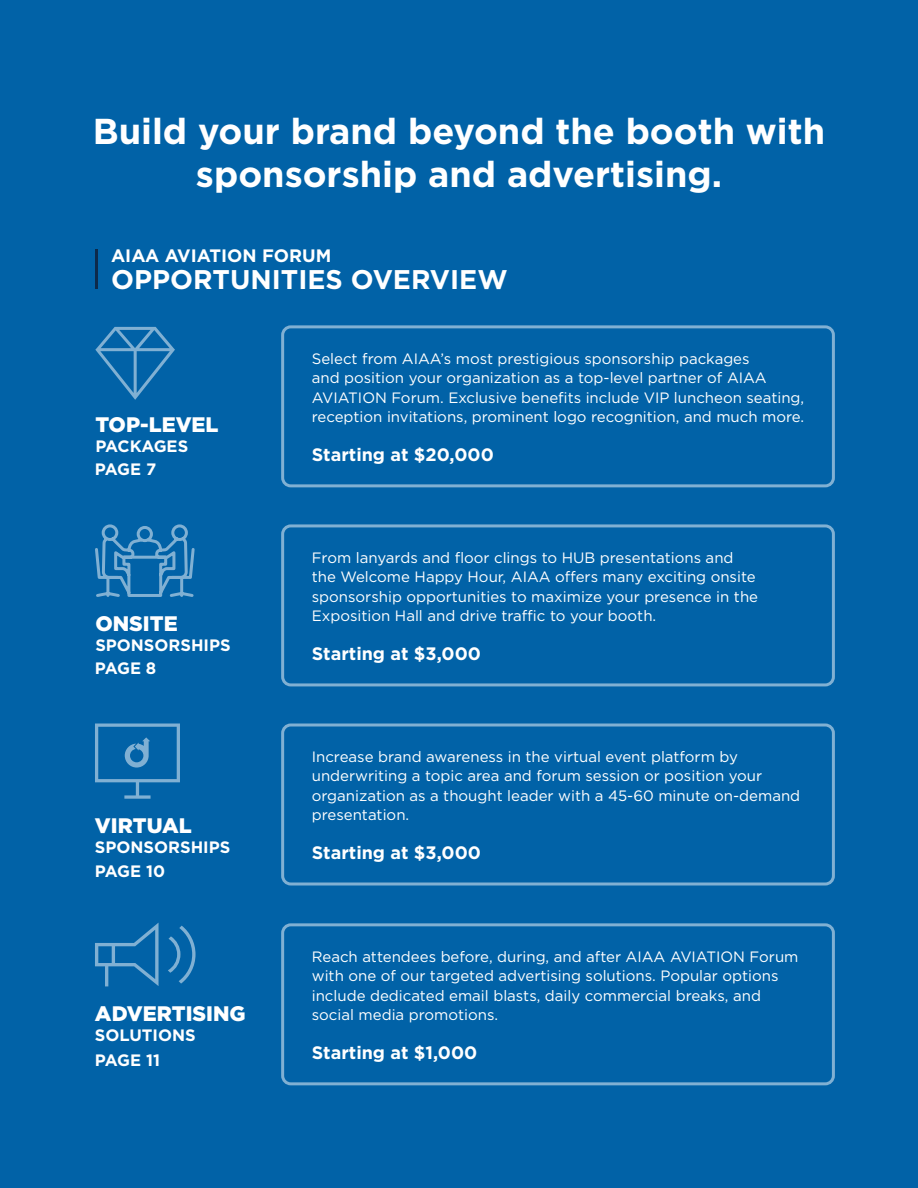
<style>
.page{position:relative;width:918px;height:1188px;background:#0162a7}
.page>*{position:absolute;margin:0;border:0;box-sizing:border-box;transform-origin:0 0}
.t1{font:700 36px/43.2px "Gotham";color:#fff;text-align:center}
.t2{font:700 27px "Gotham";color:#fff}
.t3{font:900 21px "Gotham";color:#fff}
.t4{font:700 18px "Gotham";color:#fff}
.t5{font:700 16.5px/23.7px "Gotham";color:#fff}
.t6{font:700 16.5px/23.7px "Gotham";letter-spacing:-.03em;color:#fff}
.t7{font:15px/19.5px "Gotham";color:#fff}
</style>
<div class="page">
<hr style="left:95px;top:249px;width:2px;height:40px;background:#0d2a4b">
<div style="left:281px;top:325px;width:554px;height:162px;border:3px solid #80b0d3;border-radius:8px"></div>
<div style="left:281px;top:524px;width:554px;height:162px;border:3px solid #80b0d3;border-radius:8px"></div>
<svg style="left:95px;top:524px;width:100px;height:73px"></svg>
<div style="left:281px;top:724px;width:554px;height:162px;border:3px solid #80b0d3;border-radius:8px"></div>
<svg style="left:95px;top:724px;width:85px;height:75px"></svg>
<div style="left:281px;top:923px;width:554px;height:162px;border:3px solid #80b0d3;border-radius:8px"></div>
<svg style="left:95px;top:923px;width:64px;height:63px"></svg>
<svg style="left:168px;top:926px;width:28px;height:58px"></svg>
<svg style="left:95px;top:327px;width:80px;height:73px"></svg>
<h1 class="t1" style="left:93px;top:109px;width:734px">Build your brand beyond the booth with sponsorship and advertising.</h1>
<p class="t4" style="left:111px;top:244px;width:222px">AIAA AVIATION FORUM</p>
<h2 class="t2" style="left:111px;top:262px;width:398px">OPPORTUNITIES OVERVIEW</h2>
<h3 class="t3" style="left:95px;top:412px;width:125px">TOP-LEVEL</h3>
<p class="t6" style="left:95px;top:434px;width:95px">PACKAGES<br>PAGE 7</p>
<h3 class="t3" style="left:95px;top:611px;width:84px">ONSITE</h3>
<p class="t5" style="left:95px;top:633px;width:137px">SPONSORSHIPS<br>PAGE 8</p>
<h3 class="t3" style="left:95px;top:814px;width:98px">VIRTUAL</h3>
<p class="t5" style="left:95px;top:835px;width:137px">SPONSORSHIPS<br>PAGE 10</p>
<h3 class="t3" style="left:95px;top:1001px;width:152px">ADVERTISING</h3>
<p class="t5" style="left:95px;top:1022px;width:102px;line-height:25.2px">SOLUTIONS<br>PAGE 11</p>
<p class="t7" style="left:312px;top:348px;width:494px">Select from AIAA’s most prestigious sponsorship packages<br>and position your organization as a top-level partner of AIAA AVIATION Forum. Exclusive benefits include VIP luncheon seating, reception invitations, prominent logo recognition, and much more.</p>
<p class="t4" style="left:312px;top:443px;width:184px">Starting at $20,000</p>
<p class="t7" style="left:312px;top:547px;width:448px">From lanyards and floor clings to HUB presentations and the Welcome Happy Hour, AIAA offers many exciting onsite sponsorship opportunities to maximize your presence in the Exposition Hall and drive traffic to your booth.</p>
<p class="t4" style="left:312px;top:642px;width:171px">Starting at $3,000</p>
<p class="t7" style="left:312px;top:746px;width:490px">Increase brand awareness in the virtual event platform by underwriting a topic area and forum session or position your organization as a thought leader with a 45-60 minute on-demand presentation.</p>
<p class="t4" style="left:312px;top:841px;width:171px">Starting at $3,000</p>
<p class="t7" style="left:312px;top:946px;width:488px">Reach attendees before, during, and after AIAA AVIATION Forum with one of our targeted advertising solutions. Popular options include dedicated email blasts, daily commercial breaks, and social media promotions.</p>
<p class="t4" style="left:312px;top:1041px;width:167px">Starting at $1,000</p>
</div>
